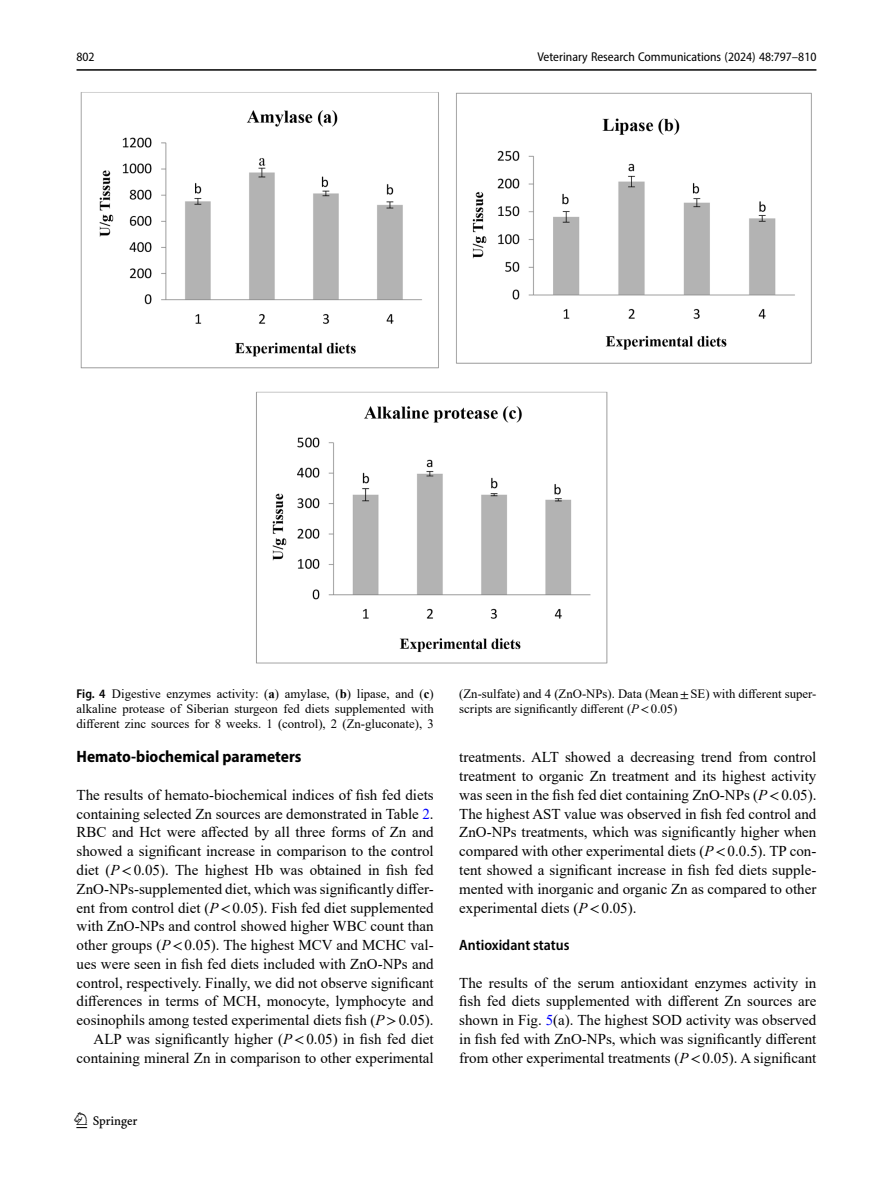
<style>
.page{position:relative;width:893px;height:1187px;background:#fff}
.page>*{position:absolute;margin:0;border:0;box-sizing:border-box;transform-origin:0 0}
.t1{font:22.5px "Springnew";color:#000}
.Head_2{font:700 semi-condensed 16.5px "Myriad Pro";color:#000}
.Body_Text{font:15px/18.8px "Times New Roman";color:#000;text-align:justify}
.Body_Text_Indent{font:15px/18.8px "Times New Roman";color:#000;text-align:justify}
.Head_3{font:600 semi-condensed 15px "Myriad Pro";color:#000}
.Figure_Caption{font:12.75px/15px "Times New Roman";color:#000;text-align:justify}
.t2{font:semi-condensed 12.75px "Myriad Pro";color:#000}
.s1{font-family:"Myriad Pro";font-weight:600;font-stretch:semi-condensed}
.s2{font-weight:700}
.s3{font-family:"STIX"}
.s4{font-style:italic}
.s5{color:#00f}
</style>
<div class="page">
<hr style="left:77px;top:69px;width:739px;height:2px;background:#000">
<img style="left:80px;top:92px;width:732px;height:572px">
<p class="t2" style="left:77px;top:49px;width:20px">802</p>
<p class="t2" style="left:537px;top:49px;width:280px">Veterinary Research Communications (2024) 48:797–810</p>
<p class="Figure_Caption" style="left:77px;top:685px;width:359px"><span class="s1">Fig. 4</span> Digestive enzymes activity: (<span class="s2">a</span>) amylase, (<span class="s2">b</span>) lipase, and (<span class="s2">c</span>) alkaline protease of Siberian sturgeon fed diets supplemented with different zinc sources for 8 weeks. 1 (control), 2 (Zn-gluconate), 3</p>
<p class="Figure_Caption" style="left:459px;top:685px;width:359px">(Zn-sulfate) and 4 (ZnO-NPs). Data (Mean<span class="s3">±</span>SE) with different super&shy;scripts are significantly different (<span class="s4">P</span><span class="s3">&lt;</span>0.05)</p>
<p class="Head_2" style="left:77px;top:746px;width:226px">Hemato-biochemical parameters</p>
<p class="Body_Text" style="left:77px;top:785px;width:359px">The results of hemato-biochemical indices of fish fed diets containing selected Zn sources are demonstrated in Table <span class="s5">2</span>.<br>RBC and Hct were affected by all three forms of Zn and showed a significant increase in comparison to the control diet (<span class="s4">P</span><span class="s3">&lt;</span>0.05). The highest Hb was obtained in fish fed ZnO-NPs-supplemented diet, which was significantly differ&shy;ent from control diet (<span class="s4">P</span><span class="s3">&lt;</span>0.05). Fish fed diet supplemented with ZnO-NPs and control showed higher WBC count than other groups (<span class="s4">P</span><span class="s3">&lt;</span>0.05). The highest MCV and MCHC val&shy;ues were seen in fish fed diets included with ZnO-NPs and control, respectively. Finally, we did not observe significant differences in terms of MCH, monocyte, lymphocyte and eosinophils among tested experimental diets fish (<span class="s4">P</span><span class="s3">&gt;</span>0.05).</p>
<p class="Body_Text_Indent" style="left:77px;top:1028px;width:359px;text-align:right">ALP was significantly higher (<span class="s4">P</span><span class="s3">&lt;</span>0.05) in fish fed diet containing mineral Zn in comparison to other experimental</p>
<h1 class="t1" style="left:77px;top:1107px;width:63px">1 3</h1>
<p class="Body_Text_Indent" style="left:459px;top:747px;width:359px">treatments. ALT showed a decreasing trend from control treatment to organic Zn treatment and its highest activity was seen in the fish fed diet containing ZnO-NPs (<span class="s4">P</span><span class="s3">&lt;</span>0.05).<br>The highest AST value was observed in fish fed control and ZnO-NPs treatments, which was significantly higher when compared with other experimental diets (<span class="s4">P</span><span class="s3">&lt;</span>0.0.5). TP con&shy;tent showed a significant increase in fish fed diets supple&shy;mented with inorganic and organic Zn as compared to other experimental diets (<span class="s4">P</span><span class="s3">&lt;</span>0.05).</p>
<p class="Head_3" style="left:459px;top:935px;width:112px">Antioxidant status</p>
<p class="Body_Text" style="left:459px;top:972px;width:359px">The results of the serum antioxidant enzymes activity in fish fed diets supplemented with different Zn sources are shown in Fig. <span class="s5">5</span>(a). The highest SOD activity was observed in fish fed with ZnO-NPs, which was significantly different from other experimental treatments (<span class="s4">P</span><span class="s3">&lt;</span>0.05). A significant</p>
</div>
